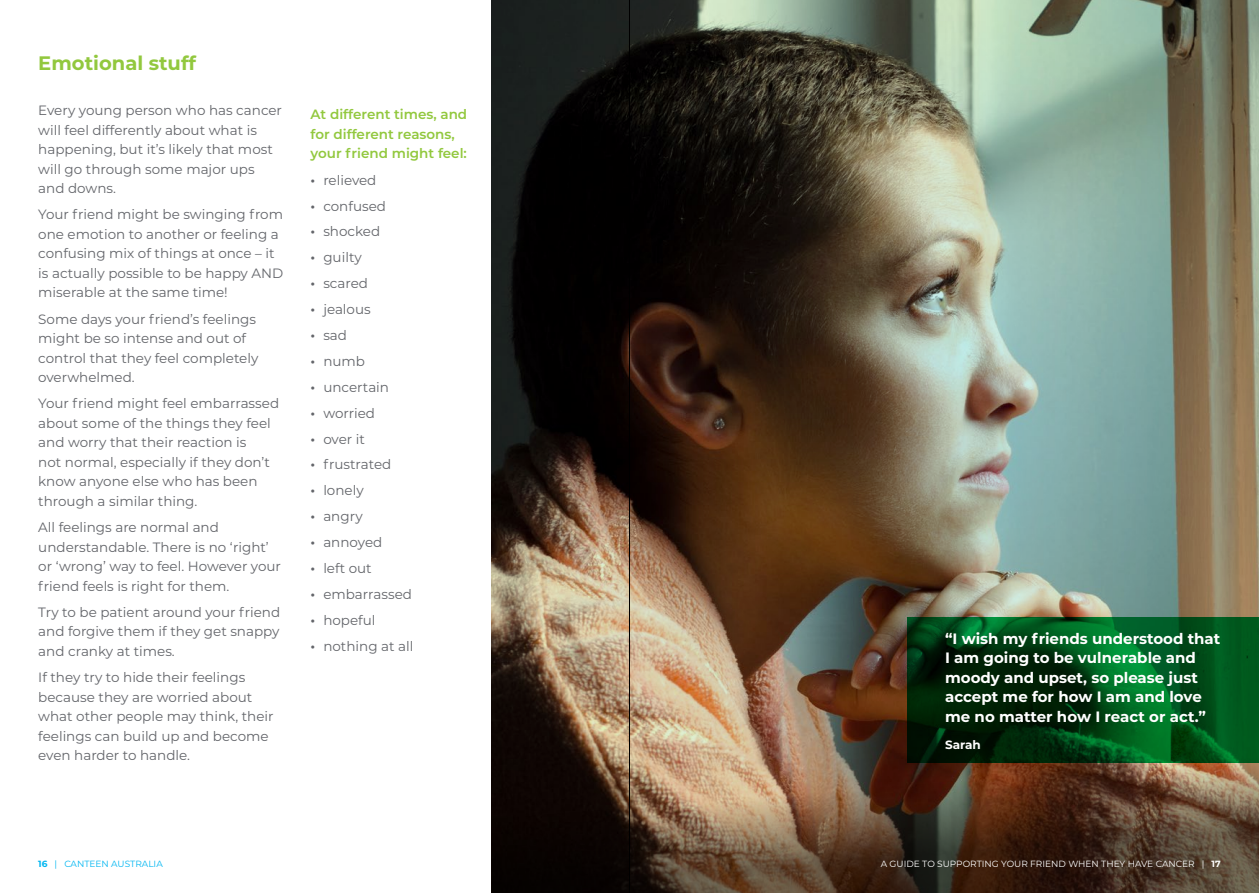
<style>
.page{position:relative;width:1259px;height:893px;background:#fff}
.page>*{position:absolute;margin:0;border:0;box-sizing:border-box;transform-origin:0 0}
.t1{font:700 19.5px "Montserrat";color:#92c83e}
.t2{font:700 15px/19.5px "Montserrat";color:#fff}
.t3{font:13.5px/19.5px "Montserrat";color:#63656a}
.t4{font:600 13.5px/19.5px "Montserrat";color:#92c83e}
.t5{font:700 12px "Montserrat";color:#fff}
.t6{font:9px "Montserrat";color:#fff}
.t7{font:9px "Montserrat";color:#00b6f1}
.s1{font-weight:600;font-size:14.25px}
.s2{font-weight:700}
</style>
<div class="page">
<img style="left:492px;top:0;width:767px;height:893px">
<svg style="left:907px;top:617px;width:352px;height:146px;background:#004416"></svg>
<hr style="left:629px;top:0;width:1px;height:893px;background:#000">
<h1 class="t1" style="left:38px;top:49px;width:159px">Emotional stuff</h1>
<p class="t3" style="left:38px;top:100px;width:245px">Every young person who has cancer will feel differently about what is happening, but it’s likely that most will go through some major ups and downs.</p>
<p class="t3" style="left:38px;top:204px;width:246px">Your friend might be swinging from one emotion to another or feeling a confusing mix of things at once – it is actually possible to be happy AND miserable at the same time!</p>
<p class="t3" style="left:38px;top:309px;width:222px">Some days your friend’s feelings might be so intense and out of control that they feel completely overwhelmed.</p>
<p class="t3" style="left:38px;top:393px;width:242px">Your friend might feel embarrassed about some of the things they feel and worry that their reaction is<br>not normal, especially if they don’t know anyone else who has been through a similar thing.</p>
<p class="t3" style="left:38px;top:517px;width:244px">All feelings are normal and understandable. There is no ‘right’ or ‘wrong’ way to feel. However your friend feels is right for them.</p>
<p class="t3" style="left:38px;top:602px;width:243px;text-align:justify">Try to be patient around your friend and forgive them if they get snappy and cranky at times.</p>
<p class="t3" style="left:38px;top:667px;width:237px">If they try to hide their feelings because they are worried about what other people may think, their feelings can build up and become even harder to handle.</p>
<p class="t4" style="left:310px;top:104px;width:158px">At different times, and for different reasons, your friend might feel:</p>
<p class="t3" style="left:310px;top:170px;width:67px"><span class="s1">•</span> relieved</p>
<p class="t3" style="left:310px;top:196px;width:77px"><span class="s1">•</span> confused</p>
<p class="t3" style="left:310px;top:221px;width:71px"><span class="s1">•</span> shocked</p>
<p class="t3" style="left:310px;top:247px;width:53px"><span class="s1">•</span> guilty</p>
<p class="t3" style="left:310px;top:273px;width:59px"><span class="s1">•</span> scared</p>
<p class="t3" style="left:310px;top:299px;width:62px"><span class="s1">•</span> jealous</p>
<p class="t3" style="left:310px;top:325px;width:38px"><span class="s1">•</span> sad</p>
<p class="t3" style="left:310px;top:351px;width:56px"><span class="s1">•</span> numb</p>
<p class="t3" style="left:310px;top:377px;width:80px"><span class="s1">•</span> uncertain</p>
<p class="t3" style="left:310px;top:403px;width:66px"><span class="s1">•</span> worried</p>
<p class="t3" style="left:310px;top:428px;width:56px"><span class="s1">•</span> over it</p>
<p class="t3" style="left:310px;top:454px;width:82px"><span class="s1">•</span> frustrated</p>
<p class="t3" style="left:310px;top:480px;width:55px"><span class="s1">•</span> lonely</p>
<p class="t3" style="left:310px;top:506px;width:54px"><span class="s1">•</span> angry</p>
<p class="t3" style="left:310px;top:532px;width:73px"><span class="s1">•</span> annoyed</p>
<p class="t3" style="left:310px;top:558px;width:63px"><span class="s1">•</span> left out</p>
<p class="t3" style="left:310px;top:584px;width:103px"><span class="s1">•</span> embarrassed</p>
<p class="t3" style="left:310px;top:610px;width:66px"><span class="s1">•</span> hopeful</p>
<p class="t3" style="left:310px;top:635px;width:104px"><span class="s1">•</span> nothing at all</p>
<p class="t7" style="left:38px;top:858px;width:126px"><span class="s2">16</span> | CANTEEN AUSTRALIA</p>
<p class="t2" style="left:945px;top:628px;width:277px">“I wish my friends understood that<br>I am going to be vulnerable and moody and upset, so please just accept me for how I am and love me no matter how I react or act.”</p>
<p class="t5" style="left:945px;top:736px;width:37px">Sarah</p>
<p class="t6" style="left:881px;top:858px;width:341px">A GUIDE TO SUPPORTING YOUR FRIEND WHEN THEY HAVE CANCER | <span class="s2">17</span></p>
</div>
